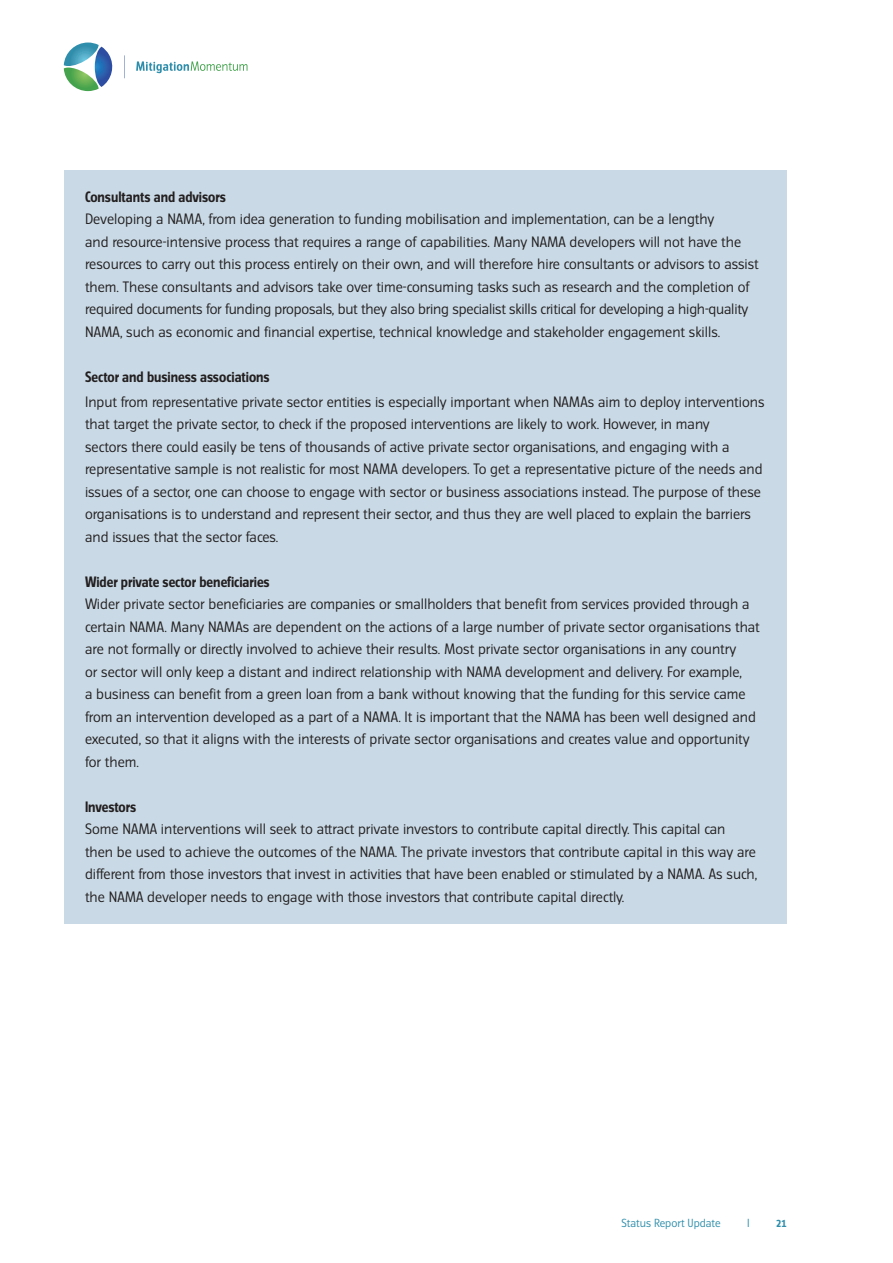
<style>
.page{position:relative;width:893px;height:1263px;background:#fff}
.page>*{position:absolute;margin:0;border:0;box-sizing:border-box;transform-origin:0 0}
.t1{font:13.5px/22.5px "Turmino LF";color:#231f20}
.t2{font:700 13.5px "Turmino LF";color:#231f20}
.t3{font:10.5px "Turmino TF";color:#2f8eab}
.t4{font:700 10.5px "Turmino TF";color:#2f8eab}
</style>
<div class="page">
<svg style="left:136px;top:61px;width:111px;height:12px"></svg>
<svg style="left:124px;top:55px;width:1px;height:23px"></svg>
<svg style="left:64px;top:43px;width:49px;height:48px"></svg>
<div style="left:64px;top:170px;width:723px;height:753px;background:#c9dae6"></div>
<p class="t2" style="left:85px;top:188px;width:142px">Consultants and advisors</p>
<p class="t1" style="left:85px;top:208px;width:675px">Developing a NAMA, from idea generation to funding mobilisation and implementation, can be a lengthy<br>and resource-intensive process that requires a range of capabilities. Many NAMA developers will not have the resources to carry out this process entirely on their own, and will therefore hire consultants or advisors to assist them. These consultants and advisors take over time-consuming tasks such as research and the completion of required documents for funding proposals, but they also bring specialist skills critical for developing a high-quality NAMA, such as economic and financial expertise, technical knowledge and stakeholder engagement skills.</p>
<p class="t2" style="left:85px;top:369px;width:186px">Sector and business associations</p>
<p class="t1" style="left:85px;top:391px;width:681px">Input from representative private sector entities is especially important when NAMAs aim to deploy interventions that target the private sector, to check if the proposed interventions are likely to work. However, in many<br>sectors there could easily be tens of thousands of active private sector organisations, and engaging with a representative sample is not realistic for most NAMA developers. To get a representative picture of the needs and issues of a sector, one can choose to engage with sector or business associations instead. The purpose of these organisations is to understand and represent their sector, and thus they are well placed to explain the barriers and issues that the sector faces.</p>
<p class="t2" style="left:85px;top:573px;width:186px">Wider private sector beneficiaries</p>
<p class="t1" style="left:85px;top:593px;width:676px">Wider private sector beneficiaries are companies or smallholders that benefit from services provided through a certain NAMA. Many NAMAs are dependent on the actions of a large number of private sector organisations that are not formally or directly involved to achieve their results. Most private sector organisations in any country<br>or sector will only keep a distant and indirect relationship with NAMA development and delivery. For example,<br>a business can benefit from a green loan from a bank without knowing that the funding for this service came from an intervention developed as a part of a NAMA. It is important that the NAMA has been well designed and executed, so that it aligns with the interests of private sector organisations and creates value and opportunity for them.</p>
<p class="t2" style="left:85px;top:798px;width:53px">Investors</p>
<p class="t1" style="left:85px;top:818px;width:674px">Some NAMA interventions will seek to attract private investors to contribute capital directly. This capital can<br>then be used to achieve the outcomes of the NAMA. The private investors that contribute capital in this way are different from those investors that invest in activities that have been enabled or stimulated by a NAMA. As such, the NAMA developer needs to engage with those investors that contribute capital directly.</p>
<p class="t3" style="left:622px;top:1217px;width:101px">Status Report Update</p>
<p class="t3" style="left:747px;top:1217px;width:4px">I</p>
<p class="t4" style="left:776px;top:1217px;width:12px">21</p>
</div>
